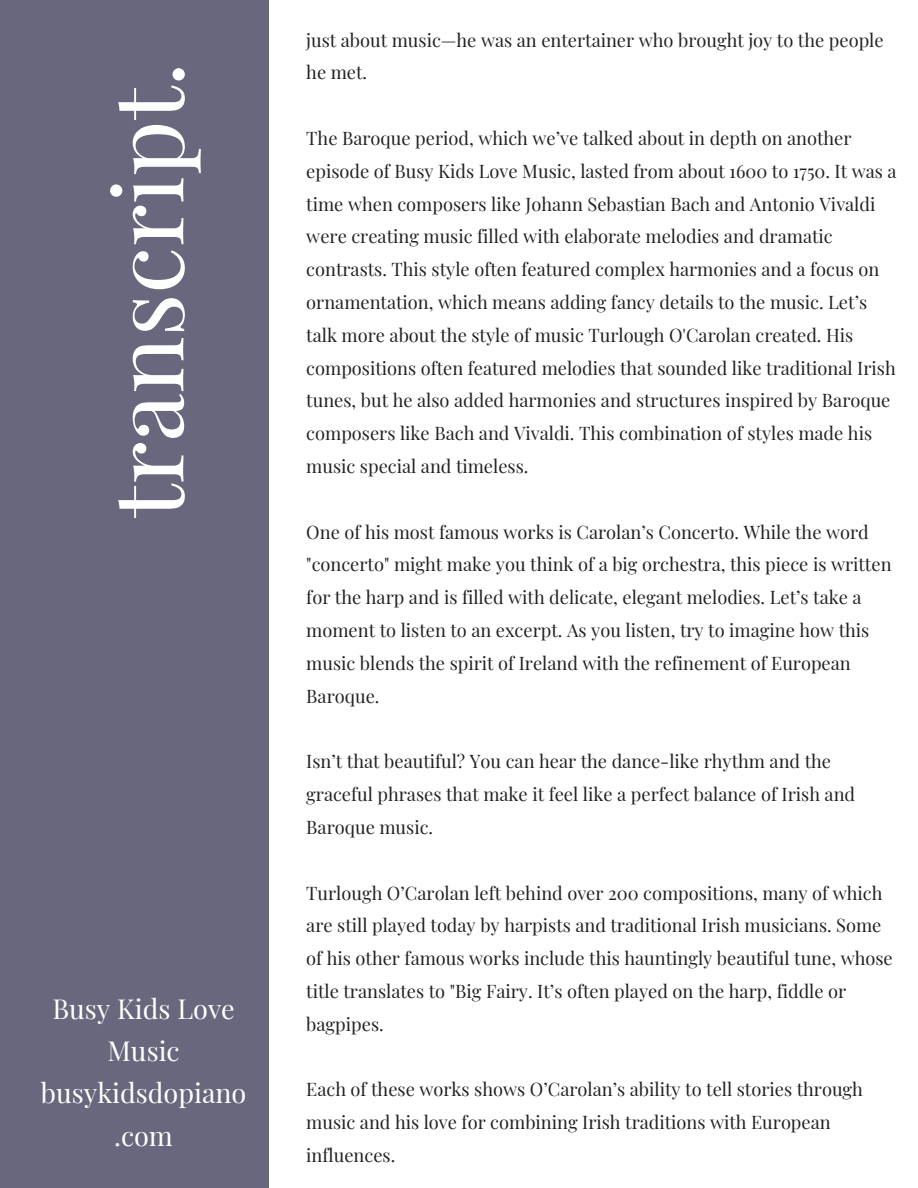
<style>
.page{position:relative;width:918px;height:1188px;background:#fff}
.page>*{position:absolute;margin:0;border:0;box-sizing:border-box;transform-origin:0 0}
.t1{font:96px "Playfair Display";color:#fff}
.t2{font:27px/42.3px "Playfair Display";color:#fff;text-align:center}
.t3{font:18.3px/32.8px "Playfair Display";color:#222}
</style>
<div class="page">
<div style="left:0;top:0;width:268px;height:1188px;background:#68677e"></div>
<p class="t1" style="left:80px;top:518px;width:458px;rotate:-90deg">transcript.</p>
<h1 class="t2" style="left:41px;top:986px;width:207px">Busy Kids Love<br>Music busykidsdopiano .com</h1>
<h2 class="t3" style="left:306px;top:23px;width:579px">just about music—he was an entertainer who brought joy to the people he met.</h2>
<p class="t3" style="left:306px;top:121px;width:592px">The Baroque period, which we’ve talked about in depth on another episode of Busy Kids Love Music, lasted from about 1600 to 1750. It was a time when composers like Johann Sebastian Bach and Antonio Vivaldi were creating music filled with elaborate melodies and dramatic contrasts. This style often featured complex harmonies and a focus on ornamentation, which means adding fancy details to the music. Let’s talk more about the style of music Turlough O'Carolan created. His compositions often featured melodies that sounded like traditional Irish tunes, but he also added harmonies and structures inspired by Baroque composers like Bach and Vivaldi. This combination of styles made his music special and timeless.</p>
<p class="t3" style="left:306px;top:515px;width:587px">One of his most famous works is Carolan’s Concerto. While the word "concerto" might make you think of a big orchestra, this piece is written for the harp and is filled with delicate, elegant melodies. Let’s take a moment to listen to an excerpt. As you listen, try to imagine how this music blends the spirit of Ireland with the refinement of European Baroque.</p>
<p class="t3" style="left:306px;top:744px;width:550px">Isn’t that beautiful? You can hear the dance-like rhythm and the graceful phrases that make it feel like a perfect balance of Irish and<br>Baroque music.</p>
<p class="t3" style="left:306px;top:876px;width:588px">Turlough O’Carolan left behind over 200 compositions, many of which are still played today by harpists and traditional Irish musicians. Some of his other famous works include this hauntingly beautiful tune, whose title translates to "Big Fairy. It’s often played on the harp, fiddle or bagpipes.</p>
<p class="t3" style="left:306px;top:1072px;width:558px">Each of these works shows O’Carolan’s ability to tell stories through music and his love for combining Irish traditions with European influences.</p>
</div>
